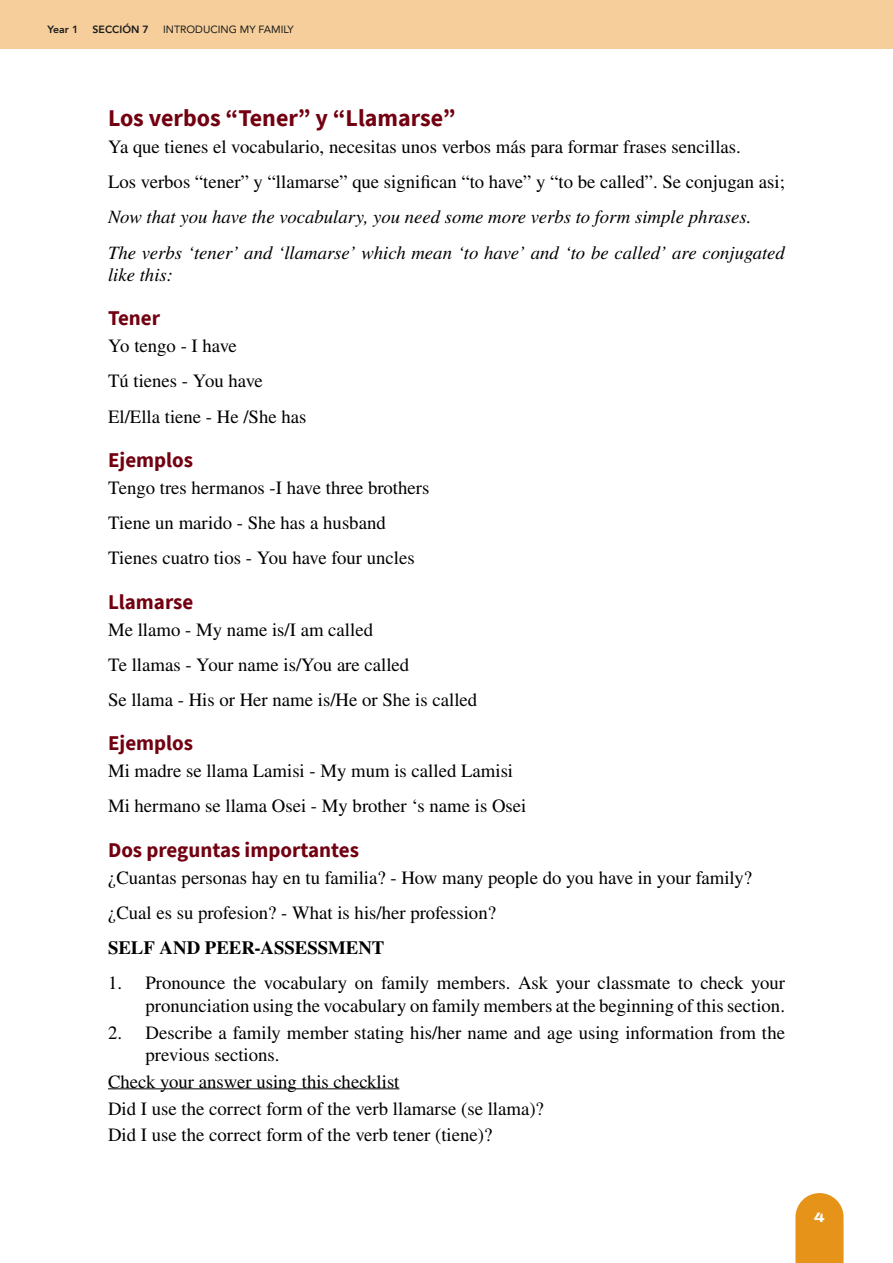
<style>
.page{position:relative;width:893px;height:1263px;background:#fff}
.page>*{position:absolute;margin:0;border:0;box-sizing:border-box;transform-origin:0 0}
.t1{font:700 24px "Source Sans Pro";color:#720011}
.t2{font:700 21px "Source Sans Pro";color:#720011}
.t3{font:18.75px/35.2px "STIX General";color:#000}
.t4{font:italic 18.75px/35.2px "STIX General";color:#000}
.t5{font:700 18.75px "STIX General";color:#000}
.t6{font:800 13.5px "Archivo Expanded";color:#fff}
.t7{font:10.5px "Avenir";color:#1a1a1a}
.t8{font:800 10.5px "Avenir";color:#1a1a1a}
</style>
<div class="page">
<div style="left:0;top:0;width:893px;height:49px;background:#f5ce9b"></div>
<svg style="left:795px;top:1193px;width:49px;height:70px;background:#e89d2e"></svg>
<hr style="left:108px;top:1088px;width:291px;height:1px;background:#000">
<p class="t8" style="left:48px;top:21px;width:32px">Year 1</p>
<p class="t8" style="left:93px;top:21px;width:58px">SECCIÓN 7</p>
<p class="t7" style="left:163px;top:21px;width:132px">INTRODUCING MY FAMILY</p>
<p class="t1" style="left:108px;top:102px;width:349px">Los verbos “Tener” y “Llamarse”</p>
<p class="t3" style="left:108px;top:130px;width:678px">Ya que tienes el vocabulario, necesitas unos verbos más para formar frases sencillas.<br>Los verbos “tener” y “llamarse” que significan “to have” y “to be called”. Se conjugan asi;</p>
<p class="t4" style="left:108px;top:199px;width:678px">Now that you have the vocabulary, you need some more verbs to form simple phrases.<br>The verbs ‘tener’ and ‘llamarse’ which mean ‘to have’ and ‘to be called’ are conjugated</p>
<p class="t4" style="left:108px;top:257px;width:67px">like this:</p>
<p class="t2" style="left:108px;top:304px;width:54px">Tener</p>
<p class="t3" style="left:108px;top:329px;width:200px">Yo tengo - I have<br>Tú tienes - You have<br>El/Ella tiene - He /She has</p>
<p class="t2" style="left:108px;top:446px;width:87px">Ejemplos</p>
<p class="t3" style="left:108px;top:471px;width:323px">Tengo tres hermanos -I have three brothers<br>Tiene un marido - She has a husband<br>Tienes cuatro tios - You have four uncles</p>
<p class="t2" style="left:108px;top:588px;width:87px">Llamarse</p>
<p class="t3" style="left:108px;top:612px;width:371px">Me llamo - My name is/I am called<br>Te llamas - Your name is/You are called<br>Se llama - His or Her name is/He or She is called</p>
<p class="t2" style="left:108px;top:729px;width:87px">Ejemplos</p>
<p class="t3" style="left:108px;top:754px;width:420px">Mi madre se llama Lamisi - My mum is called Lamisi<br>Mi hermano se llama Osei - My brother ‘s name is Osei</p>
<p class="t2" style="left:108px;top:836px;width:252px">Dos preguntas importantes</p>
<p class="t3" style="left:108px;top:860px;width:646px">¿Cuantas personas hay en tu familia? - How many people do you have in your family? ¿Cual es su profesion? - What is his/her profession?</p>
<p class="t5" style="left:108px;top:934px;width:278px">SELF AND PEER-ASSESSMENT</p>
<p class="t3" style="left:108px;top:973px;width:678px;line-height:22.5px;text-align:right">1. Pronounce the vocabulary on family members. Ask your classmate to check your pronunciation using the vocabulary on family members at the beginning of this section.</p>
<p class="t3" style="left:146px;top:1022px;width:641px;line-height:22.5px;text-indent:-38px">2. Describe a family member stating his/her name and age using information from the previous sections.</p>
<p class="t3" style="left:108px;top:1069px;width:437px;line-height:26.7px">Check your answer using this checklist<br>Did I use the correct form of the verb llamarse (se llama)?<br>Did I use the correct form of the verb tener (tiene)?</p>
<p class="t6" style="left:814px;top:1207px;width:12px">4</p>
</div>
